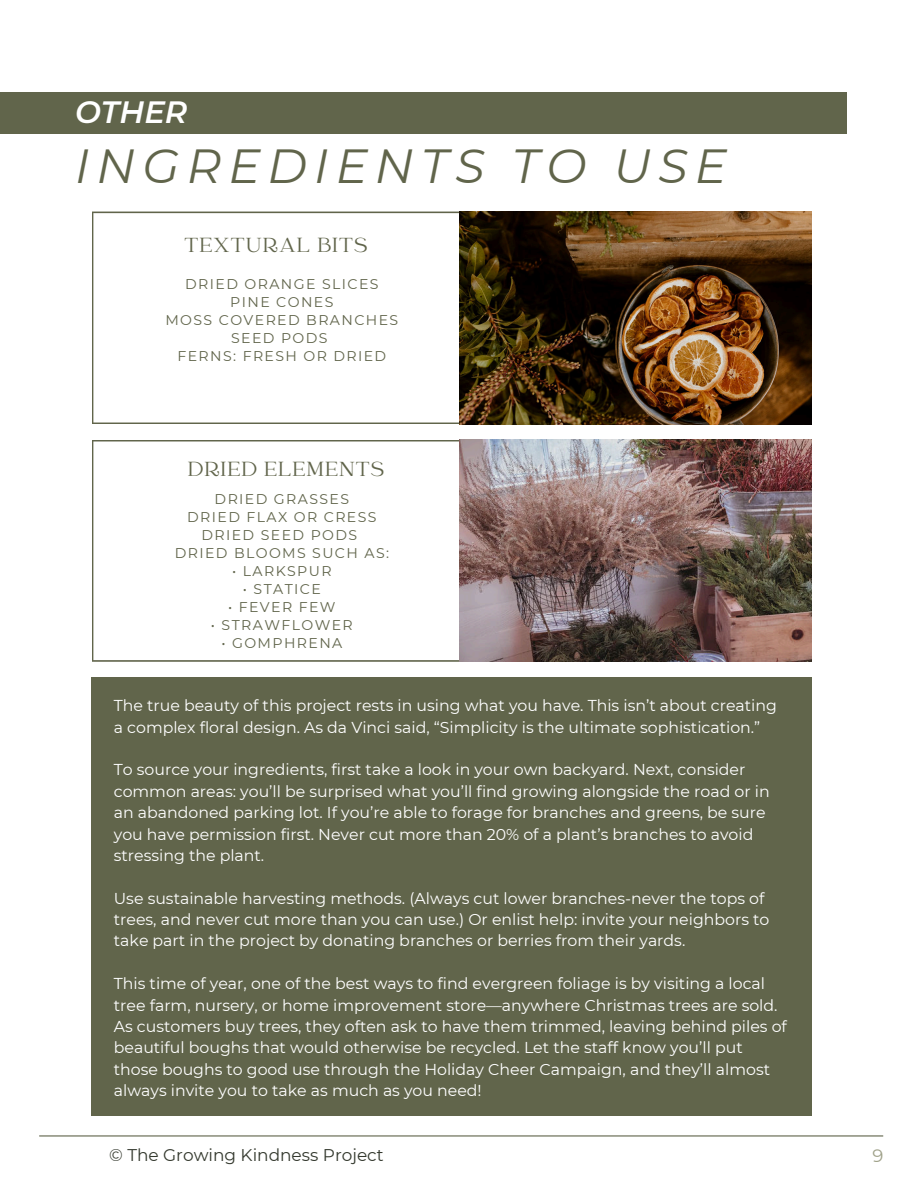
<style>
.page{position:relative;width:918px;height:1188px;background:#fff}
.page>*{position:absolute;margin:0;border:0;box-sizing:border-box;transform-origin:0 0}
.t1{font:italic 47.85px "Montserrat";letter-spacing:.15em;color:#61654b}
.t2{font:italic 600 30.75px "Montserrat";color:#fff}
.t3{font:22.5px "Catchy Mager";letter-spacing:.05em;color:#61654b}
.t4{font:18px "Montserrat";color:#9fa189}
.t5{font:16.95px "Montserrat";color:#34392e}
.t6{font:15.75px/21.3px "Montserrat";color:#fff}
.t7{font:14.1px "Montserrat";letter-spacing:.1em;color:#61654b}
</style>
<div class="page">
<svg style="left:92px;top:212px;width:367px;height:212px"></svg>
<svg style="left:92px;top:440px;width:367px;height:222px"></svg>
<img style="left:459px;top:211px;width:352px;height:213px">
<img style="left:459px;top:440px;width:352px;height:222px">
<hr style="left:40px;top:1135px;width:843px;height:2px;background:#61654b">
<div style="left:92px;top:678px;width:719px;height:438px;background:#61654b"></div>
<svg style="left:91px;top:932px;width:1px;height:82px"></svg>
<div style="left:0;top:92px;width:847px;height:41px;background:#61654b"></div>
<h4 class="t2" style="left:75px;top:93px;width:114px">OTHER</h4>
<h2 class="t1" style="left:75px;top:137px;width:653px">INGREDIENTS TO USE</h2>
<p class="t3" style="left:185px;top:234px;width:184px">TEXTURAL BITS</p>
<h1 class="t7" style="left:185px;top:275px;width:195px">DRIED ORANGE SLICES</h1>
<h3 class="t7" style="left:230px;top:293px;width:105px">PINE CONES</h3>
<p class="t7" style="left:165px;top:311px;width:234px">MOSS COVERED BRANCHES</p>
<p class="t7" style="left:231px;top:329px;width:98px">SEED PODS</p>
<p class="t7" style="left:177px;top:347px;width:210px">FERNS: FRESH OR DRIED</p>
<p class="t3" style="left:188px;top:458px;width:198px">DRIED ELEMENTS</p>
<p class="t7" style="left:215px;top:491px;width:136px">DRIED GRASSES</p>
<p class="t7" style="left:187px;top:509px;width:191px">DRIED FLAX OR CRESS</p>
<h3 class="t7" style="left:201px;top:527px;width:157px">DRIED SEED PODS</h3>
<p class="t7" style="left:175px;top:545px;width:216px">DRIED BLOOMS SUCH AS:</p>
<p class="t7" style="left:232px;top:563px;width:101px">• LARKSPUR</p>
<p class="t7" style="left:243px;top:581px;width:79px">• STATICE</p>
<p class="t7" style="left:228px;top:599px;width:109px">• FEVER FEW</p>
<p class="t7" style="left:211px;top:617px;width:143px">• STRAWFLOWER</p>
<p class="t7" style="left:221px;top:635px;width:122px">• GOMPHRENA</p>
<p class="t6" style="left:114px;top:695px;width:665px">The true beauty of this project rests in using what you have. This isn’t about creating a complex floral design. As da Vinci said, “Simplicity is the ultimate sophistication.”</p>
<h4 class="t6" style="left:114px;top:759px;width:657px">To source your ingredients, first take a look in your own backyard. Next, consider common areas: you’ll be surprised what you’ll find growing alongside the road or in an abandoned parking lot. If you’re able to forage for branches and greens, be sure you have permission first. Never cut more than 20% of a plant’s branches to avoid stressing the plant.</h4>
<h4 class="t6" style="left:114px;top:887px;width:657px">Use sustainable harvesting methods. (Always cut lower branches-never the tops of trees, and never cut more than you can use.) Or enlist help: invite your neighbors to take part in the project by donating branches or berries from their yards.</h4>
<h4 class="t6" style="left:114px;top:973px;width:675px">This time of year, one of the best ways to find evergreen foliage is by visiting a local tree farm, nursery, or home improvement store—anywhere Christmas trees are sold.<br>As customers buy trees, they often ask to have them trimmed, leaving behind piles of beautiful boughs that would otherwise be recycled. Let the staff know you’ll put those boughs to good use through the Holiday Cheer Campaign, and they’ll almost always invite you to take as much as you need!</h4>
<p class="t5" style="left:109px;top:1144px;width:276px">© The Growing Kindness Project</p>
<h4 class="t4" style="left:873px;top:1145px;width:12px">9</h4>
</div>
